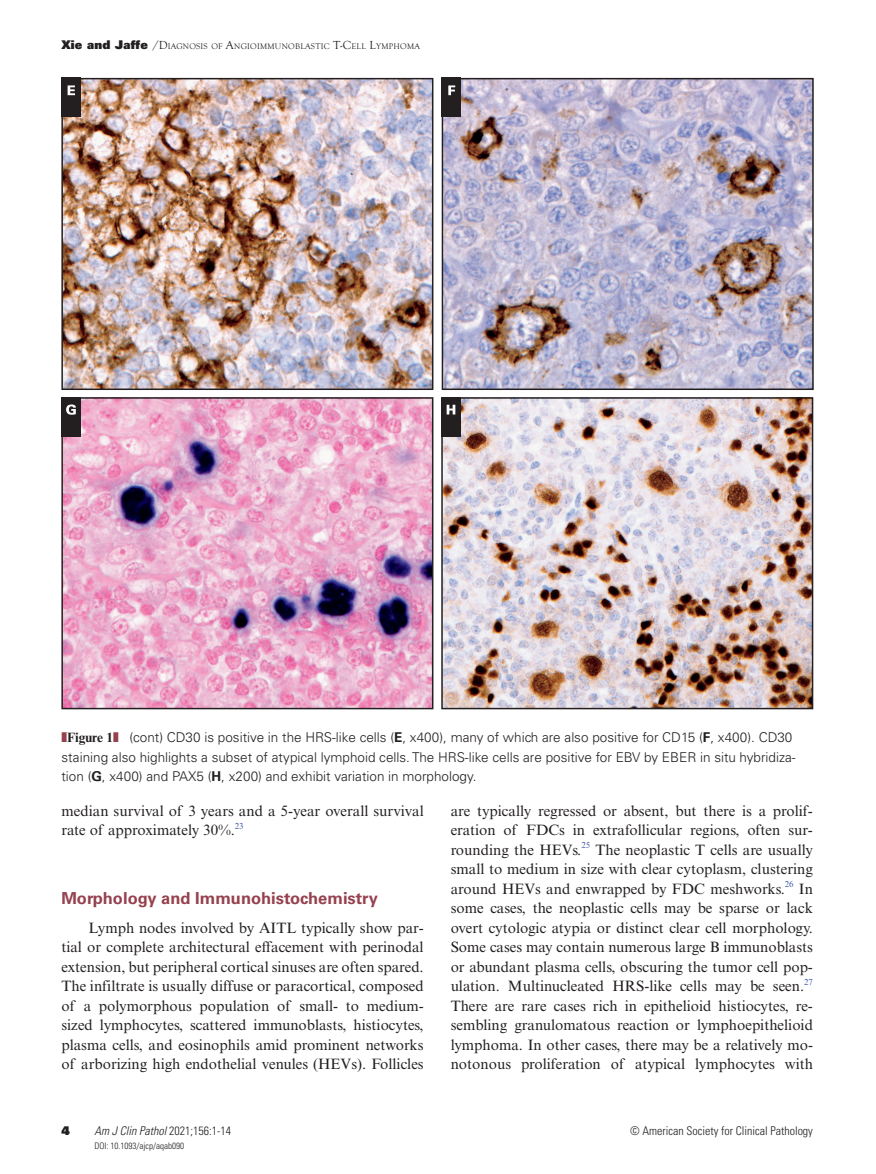
<style>
.page{position:relative;width:876px;height:1174px;background:#fff}
.page>*{position:absolute;margin:0;border:0;box-sizing:border-box;transform-origin:0 0}
.t1{font:700 16.5px "Univers LT Std";color:#95414e}
.t2{font:15px/19.5px "Times New Roman MT Std";color:#231f20;text-align:justify}
.t3{font:300 13.5px/19.5px "Univers LT Std";color:#231f20}
.t4{font:300 condensed 12px "Univers LT Std";color:#231f20}
.t5{font:italic 300 condensed 12px "Univers LT Std";color:#231f20}
.t6{font:12px "Univers LT Std X Black";color:#231f20}
.t7{font:300 condensed 9px "Univers LT Std";color:#231f20}
.t8{font:8.7px "Times New Roman MT Std";color:#3853a3}
.t9{font:8.4px "Goudy Old Style T";letter-spacing:.03em;color:#231f20}
.s1{font-family:"Univers LT Std X Black";font-size:12px}
.s2{font-size:12px}
.s3{font-family:"Arial Unicode MS";font-weight:400;color:#95414e}
.s4{font-family:"Times New Roman MT Std";font-weight:700}
.s5{font-weight:700}
.s6{font-style:normal}
</style>
<div class="page">
<img style="left:64px;top:400px;width:366px;height:306px">
<div style="left:61px;top:397px;width:372px;height:312px;border:2px solid #231f20"></div>
<div style="left:61px;top:397px;width:20px;height:39px;background:#231f20"></div>
<svg style="left:66px;top:404px;width:10px;height:11px"></svg>
<img style="left:444px;top:400px;width:366px;height:306px">
<div style="left:441px;top:397px;width:372px;height:312px;border:2px solid #231f20"></div>
<div style="left:441px;top:397px;width:20px;height:39px;background:#231f20"></div>
<svg style="left:447px;top:405px;width:8px;height:9px"></svg>
<img style="left:64px;top:81px;width:366px;height:306px">
<div style="left:61px;top:78px;width:372px;height:312px;border:2px solid #231f20"></div>
<div style="left:61px;top:78px;width:20px;height:39px;background:#231f20"></div>
<svg style="left:68px;top:85px;width:7px;height:10px"></svg>
<img style="left:445px;top:81px;width:366px;height:306px">
<div style="left:442px;top:78px;width:372px;height:312px;border:2px solid #231f20"></div>
<div style="left:442px;top:78px;width:19px;height:39px;background:#231f20"></div>
<svg style="left:448px;top:85px;width:7px;height:10px"></svg>
<p class="t9" style="left:61px;top:42px;width:360px"><span class="s1">Xie and Jaffe</span> <span class="s2">/D</span>IAGNOSIS OF <span class="s2">A</span>NGIOIMMUNOBLASTIC <span class="s2">T-C</span>ELL <span class="s2">L</span>YMPHOMA</p>
<p class="t3" style="left:61px;top:728px;width:736px"><span class="s3">❚</span><span class="s4">Figure 1</span><span class="s3">❚</span> (cont) CD30 is positive in the HRS-like cells (<span class="s5">E</span>, x400), many of which are also positive for CD15 (<span class="s5">F</span>, x400). CD30 staining also highlights a subset of atypical lymphoid cells. The HRS-like cells are positive for EBV by EBER in situ hybridiza&shy;tion (<span class="s5">G</span>, x400) and PAX5 (<span class="s5">H</span>, x200) and exhibit variation in morphology.</p>
<p class="t2" style="left:61px;top:801px;width:364px">median survival of 3 years and a 5-year overall survival rate of approximately 30%.</p>
<p class="t8" style="left:235px;top:820px;width:10px">23</p>
<p class="t1" style="left:61px;top:888px;width:318px">Morphology and Immunohistochemistry</p>
<p class="t2" style="left:61px;top:918px;width:364px;text-indent:27px">Lymph nodes involved by AITL typically show par&shy;tial or complete architectural effacement with perinodal extension, but peripheral cortical sinuses are often spared.<br>The infiltrate is usually diffuse or paracortical, composed of a polymorphous population of small- to medium&shy;sized lymphocytes, scattered immunoblasts, histiocytes, plasma cells, and eosinophils amid prominent networks of arborizing high endothelial venules (HEVs). Follicles</p>
<p class="t2" style="left:451px;top:801px;width:364px">are typically regressed or absent, but there is a prolif&shy;eration of FDCs in extrafollicular regions, often sur&shy;rounding the HEVs.</p>
<p class="t8" style="left:581px;top:840px;width:10px">25</p>
<p class="t2" style="left:451px;top:840px;width:364px;text-indent:145px">The neoplastic T cells are usually small to medium in size with clear cytoplasm, clustering around HEVs and enwrapped by FDC meshworks.</p>
<p class="t8" style="left:785px;top:879px;width:10px">26</p>
<p class="t2" style="left:451px;top:879px;width:364px;text-indent:348px">In some cases, the neoplastic cells may be sparse or lack overt cytologic atypia or distinct clear cell morphology.<br>Some cases may contain numerous large B immunoblasts or abundant plasma cells, obscuring the tumor cell pop&shy;ulation. Multinucleated HRS-like cells may be seen.</p>
<p class="t8" style="left:804px;top:976px;width:10px">27</p>
<p class="t2" style="left:451px;top:996px;width:364px">There are rare cases rich in epithelioid histiocytes, re&shy;sembling granulomatous reaction or lymphoepithelioid lymphoma. In other cases, there may be a relatively mo&shy;notonous proliferation of atypical lymphocytes with</p>
<p class="t5" style="left:95px;top:1124px;width:138px">Am J Clin Pathol <span class="s6">2021;156:1-14</span></p>
<p class="t7" style="left:95px;top:1140px;width:91px">DOI: 10.1093/ajcp/aqab090</p>
<p class="t6" style="left:61px;top:1123px;width:10px">4</p>
<p class="t4" style="left:630px;top:1124px;width:184px">© American Society for Clinical Pathology</p>
</div>
